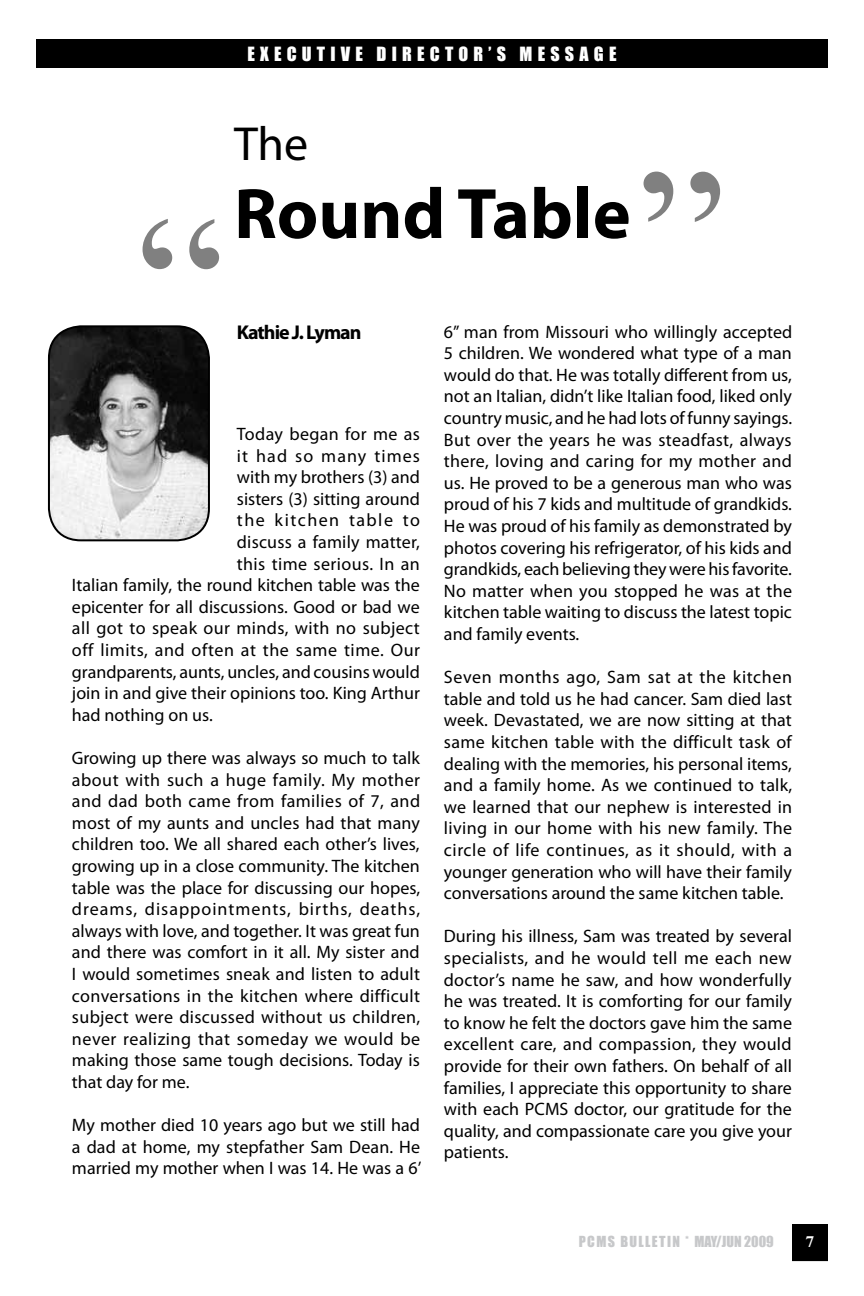
<style>
.page{position:relative;width:864px;height:1296px;background:#fff}
.page>*{position:absolute;margin:0;border:0;box-sizing:border-box;transform-origin:0 0}
.t1{font:200px "Times New Roman";color:#808080}
.t2{font:700 72px "Myriad Pro";color:#000}
.t3{font:48px "Myriad Pro";color:#000}
.t4{font:700 20px "Myriad Pro";letter-spacing:-.05em;color:#000}
.t5{font:18px/21.6px "Myriad Pro";color:#000;text-align:justify}
.t6{font:18px "Myriad Pro";letter-spacing:.02em;color:#000}
.t7{font:18px "Myriad Pro";letter-spacing:.03em;color:#000}
.t8{font:18px "Impact";letter-spacing:.29em;color:#fff}
.t9{font:18px "Myriad Pro";letter-spacing:.08em;color:#000}
.t10{font:18px "Myriad Pro";letter-spacing:.06em;color:#000}
.t11{font:700 16px "Times New Roman";color:#fff;scale:1.1 1}
.t12{font:14px "Impact";letter-spacing:.1em;color:#c7c8ca}
</style>
<div class="page">
<div style="left:793px;top:1225px;width:34px;height:35px;background:#000"></div>
<div style="left:792px;top:1224px;width:36px;height:37px;border:2px solid #000"></div>
<div style="left:36px;top:40px;width:792px;height:28px;background:#000"></div>
<img style="left:49px;top:327px;width:160px;height:213px">
<div style="left:48px;top:325px;width:162px;height:216px;border:2px solid #000;border-radius:32px"></div>
<p class="t8" style="left:247px;top:40px;width:371px">EXECUTIVE DIRECTOR’S MESSAGE</p>
<h1 class="t1" style="left:136px;top:153px;width:90px">“</h1>
<h3 class="t3" style="left:234px;top:118px;width:76px">The</h3>
<h2 class="t2" style="left:234px;top:167px;width:398px">Round Table</h2>
<h1 class="t1" style="left:727px;top:288px;width:90px;rotate:-180deg">“</h1>
<p class="t4" style="left:237px;top:320px;width:126px">Kathie J. Lyman</p>
<p class="t6" style="left:237px;top:424px;width:185px">Today began for me as</p>
<p class="t10" style="left:237px;top:446px;width:185px">it had so many times</p>
<p class="t5" style="left:237px;top:467px;width:185px">with my brothers (3) and</p>
<p class="t5" style="left:237px;top:488px;width:185px">sisters (3) sitting around</p>
<p class="t9" style="left:237px;top:510px;width:185px">the kitchen table to</p>
<p class="t5" style="left:237px;top:531px;width:185px">discuss a family matter,</p>
<p class="t6" style="left:237px;top:554px;width:184px">this time serious. In an</p>
<p class="t5" style="left:72px;top:575px;width:349px">Italian family, the round kitchen table was the</p>
<p class="t5" style="left:72px;top:596px;width:349px">epicenter for all discussions. Good or bad we</p>
<p class="t6" style="left:72px;top:618px;width:349px">all got to speak our minds, with no subject</p>
<p class="t7" style="left:72px;top:640px;width:350px">off limits, and often at the same time. Our</p>
<p class="t5" style="left:72px;top:661px;width:349px">grandparents, aunts, uncles, and cousins would</p>
<p class="t5" style="left:72px;top:683px;width:350px">join in and give their opinions too. King Arthur</p>
<p class="t5" style="left:72px;top:704px;width:142px">had nothing on us.</p>
<p class="t5" style="left:72px;top:747px;width:350px">Growing up there was always so much to talk about with such a huge family. My mother and dad both came from families of 7, and most of my aunts and uncles had that many children too. We all shared each other’s lives, growing up in a close community. The kitchen table was the place for discussing our hopes, dreams, disappointments, births, deaths, always with love, and together. It was great fun and there was comfort in it all. My sister and I would sometimes sneak and listen to adult conversations in the kitchen where difficult subject were discussed without us children, never realizing that someday we would be making those same tough decisions. Today is that day for me.</p>
<p class="t5" style="left:72px;top:1115px;width:351px">My mother died 10 years ago but we still had a dad at home, my stepfather Sam Dean. He married my mother when I was 14. He was a 6’</p>
<p class="t5" style="left:444px;top:321px;width:350px">6” man from Missouri who willingly accepted 5 children. We wondered what type of a man would do that. He was totally different from us, not an Italian, didn’t like Italian food, liked only country music, and he had lots of funny sayings.<br>But over the years he was steadfast, always there, loving and caring for my mother and us. He proved to be a generous man who was proud of his 7 kids and multitude of grandkids.<br>He was proud of his family as demonstrated by photos covering his refrigerator, of his kids and grandkids, each believing they were his favorite.<br>No matter when you stopped he was at the kitchen table waiting to discuss the latest topic and family events.</p>
<p class="t5" style="left:444px;top:667px;width:350px">Seven months ago, Sam sat at the kitchen table and told us he had cancer. Sam died last week. Devastated, we are now sitting at that same kitchen table with the difficult task of dealing with the memories, his personal items, and a family home. As we continued to talk, we learned that our nephew is interested in living in our home with his new family. The circle of life continues, as it should, with a younger generation who will have their family conversations around the same kitchen table.</p>
<p class="t5" style="left:444px;top:926px;width:350px">During his illness, Sam was treated by several specialists, and he would tell me each new doctor’s name he saw, and how wonderfully he was treated. It is comforting for our family to know he felt the doctors gave him the same excellent care, and compassion, they would provide for their own fathers. On behalf of all families, I appreciate this opportunity to share with each PCMS doctor, our gratitude for the quality, and compassionate care you give your patients.</p>
<p class="t12" style="left:579px;top:1231px;width:196px">PCMS BULLETIN * MAY/JUN 2009</p>
<p class="t11" style="left:806px;top:1231px;width:9px">7</p>
</div>
